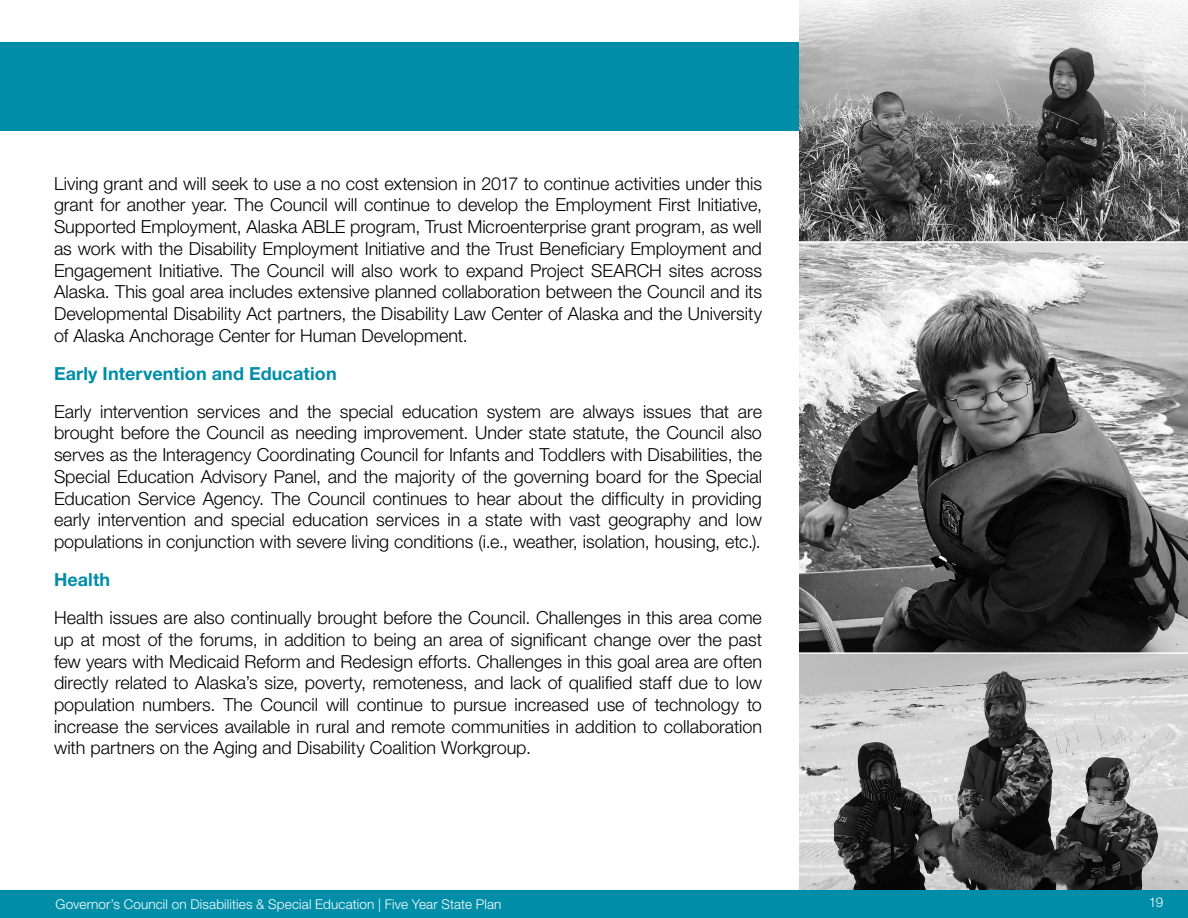
<style>
.page{position:relative;width:1188px;height:918px;background:#fff}
.page>*{position:absolute;margin:0;border:0;box-sizing:border-box;transform-origin:0 0}
.t1{font:300 18px/21.8px "Helvetica Neue LT Std";color:#000;text-align:justify}
.t2{font:700 18px "Helvetica Neue LT Std";letter-spacing:.005em;color:#008da8}
.t3{font:300 13.5px "Helvetica Neue LT Std";letter-spacing:.01em;color:#fff}
</style>
<div class="page">
<div style="left:0;top:43px;width:810px;height:88px;background:#008da8"></div>
<img style="left:799px;top:0;width:389px;height:890px">
<hr style="left:796px;top:652px;width:392px;height:2px;background:#fff">
<hr style="left:796px;top:241px;width:392px;height:2px;background:#fff">
<div style="left:0;top:890px;width:1188px;height:28px;background:#008da8"></div>
<p class="t1" style="left:54px;top:172px;width:710px">Living grant and will seek to use a no cost extension in 2017 to continue activities under this grant for another year. The Council will continue to develop the Employment First Initiative, Supported Employment, Alaska ABLE program, Trust Microenterprise grant program, as well as work with the Disability Employment Initiative and the Trust Beneficiary Employment and Engagement Initiative. The Council will also work to expand Project SEARCH sites across Alaska. This goal area includes extensive planned collaboration between the Council and its Developmental Disability Act partners, the Disability Law Center of Alaska and the University of Alaska Anchorage Center for Human Development.</p>
<p class="t2" style="left:54px;top:362px;width:284px">Early Intervention and Education</p>
<p class="t1" style="left:54px;top:400px;width:710px">Early intervention services and the special education system are always issues that are brought before the Council as needing improvement. Under state statute, the Council also serves as the Interagency Coordinating Council for Infants and Toddlers with Disabilities, the Special Education Advisory Panel, and the majority of the governing board for the Special Education Service Agency. The Council continues to hear about the difficulty in providing early intervention and special education services in a state with vast geography and low populations in conjunction with severe living conditions (i.e., weather, isolation, housing, etc.).</p>
<p class="t2" style="left:54px;top:569px;width:58px">Health</p>
<p class="t1" style="left:54px;top:606px;width:710px">Health issues are also continually brought before the Council. Challenges in this area come up at most of the forums, in addition to being an area of significant change over the past few years with Medicaid Reform and Redesign efforts. Challenges in this goal area are often directly related to Alaska’s size, poverty, remoteness, and lack of qualified staff due to low population numbers. The Council will continue to pursue increased use of technology to increase the services available in rural and remote communities in addition to collaboration with partners on the Aging and Disability Coalition Workgroup.</p>
<p class="t3" style="left:56px;top:896px;width:447px">Governor’s Council on Disabilities &amp; Special Education | Five Year State Plan</p>
<p class="t3" style="left:1149px;top:894px;width:16px">19</p>
</div>
